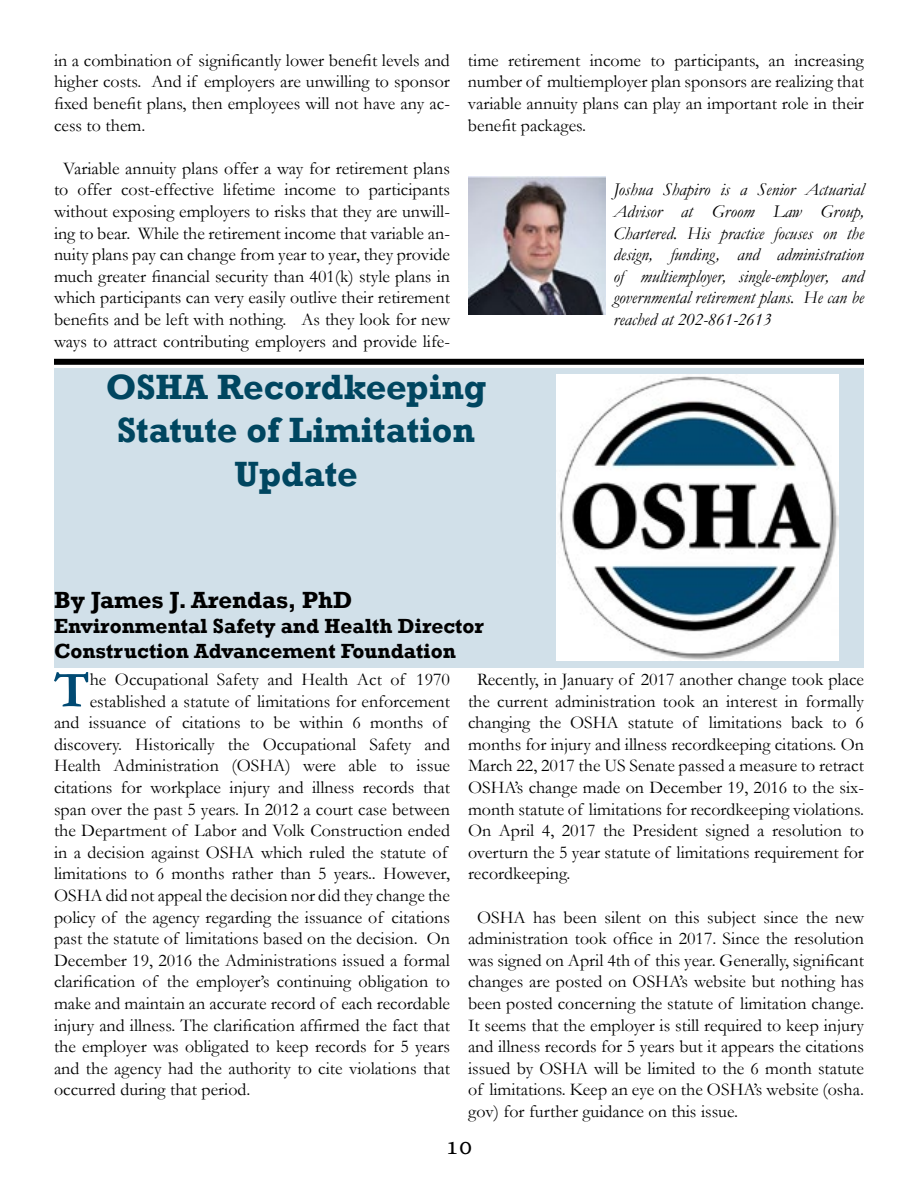
<style>
.page{position:relative;width:918px;height:1188px;background:#fff}
.page>*{position:absolute;margin:0;border:0;box-sizing:border-box;transform-origin:0 0}
.t1{font:700 52.05px "Garamond";color:#014a73}
.t2{font:700 36px/43.2px "Rockwell";color:#004660;text-align:center}
.t3{font:27px "Minion Pro";color:#000}
.t4{font:700 24px "Rockwell";color:#000}
.t5{font:700 21px/25.2px "Rockwell";color:#000}
.t6{font:18px/21.6px "Garamond";color:#000;text-align:justify}
.t7{font:italic 18px/21.6px "Garamond";color:#000;text-align:justify}
</style>
<div class="page">
<div style="left:54px;top:368px;width:810px;height:300px;background:#d1e0e9"></div>
<img style="left:468px;top:176px;width:138px;height:138px">
<div style="left:54px;top:359px;width:810px;height:6px;background:#000"></div>
<img style="left:556px;top:374px;width:283px;height:287px">
<p class="t6" style="left:54px;top:49px;width:398px">in a combination of significantly lower benefit levels and higher costs. And if employers are unwilling to sponsor fixed benefit plans, then employees will not have any ac&shy;cess to them.</p>
<p class="t6" style="left:54px;top:157px;width:398px;text-align:center">Variable annuity plans offer a way for retirement plans to offer cost-effective lifetime income to participants without exposing employers to risks that they are unwill&shy;ing to bear. While the retirement income that variable an&shy;nuity plans pay can change from year to year, they provide much greater financial security than 401(k) style plans in which participants can very easily outlive their retirement benefits and be left with nothing. As they look for new ways to attract contributing employers and provide life-</p>
<p class="t6" style="left:468px;top:49px;width:398px">time retirement income to participants, an increasing number of multiemployer plan sponsors are realizing that variable annuity plans can play an important role in their benefit packages.</p>
<p class="t7" style="left:613px;top:178px;width:252px">Joshua Shapiro is a Senior Actuarial Advisor at Groom Law Group, Chartered. His practice focuses on the design, funding, and administration of multiemployer, single-employer, and governmental retirement plans. He can be reached at 202-861-2613</p>
<h2 class="t2" style="left:106px;top:366px;width:382px">OSHA Recordkeeping<br>Statute of Limitation<br>Update</h2>
<h3 class="t4" style="left:54px;top:585px;width:300px">By James J. Arendas, PhD</h3>
<p class="t5" style="left:54px;top:614px;width:431px">Environmental Safety and Health Director<br>Construction Advancement Foundation</p>
<h1 class="t1" style="left:54px;top:655px;width:37px">T</h1>
<p class="t6" style="left:90px;top:668px;width:362px">he Occupational Safety and Health Act of 1970</p>
<p class="t6" style="left:468px;top:668px;width:398px;text-indent:9px">Recently, in January of 2017 another change took place the current administration took an interest in formally changing the OSHA statute of limitations back to 6 months for injury and illness recordkeeping citations. On March 22, 2017 the US Senate passed a measure to retract OSHA’s change made on December 19, 2016 to the six&shy;month statute of limitations for recordkeeping violations.<br>On April 4, 2017 the President signed a resolution to overturn the 5 year statute of limitations requirement for recordkeeping.</p>
<p class="t6" style="left:468px;top:906px;width:398px;text-indent:9px">OSHA has been silent on this subject since the new administration took office in 2017. Since the resolution was signed on April 4th of this year. Generally, significant changes are posted on OSHA’s website but nothing has been posted concerning the statute of limitation change.<br>It seems that the employer is still required to keep injury and illness records for 5 years but it appears the citations issued by OSHA will be limited to the 6 month statute of limitations. Keep an eye on the OSHA’s website (osha. gov) for further guidance on this issue.</p>
<p class="t6" style="left:90px;top:690px;width:362px">established a statute of limitations for enforcement</p>
<p class="t6" style="left:54px;top:711px;width:395px">and issuance of citations to be within 6 months of</p>
<p class="t6" style="left:54px;top:733px;width:398px">discovery. Historically the Occupational Safety and</p>
<p class="t6" style="left:54px;top:754px;width:398px">Health Administration (OSHA) were able to issue</p>
<p class="t6" style="left:54px;top:776px;width:398px">citations for workplace injury and illness records that</p>
<p class="t6" style="left:54px;top:798px;width:398px">span over the past 5 years. In 2012 a court case between</p>
<p class="t6" style="left:54px;top:819px;width:398px">the Department of Labor and Volk Construction ended</p>
<p class="t6" style="left:54px;top:841px;width:395px">in a decision against OSHA which ruled the statute of</p>
<p class="t6" style="left:54px;top:862px;width:398px">limitations to 6 months rather than 5 years.. However,</p>
<p class="t6" style="left:54px;top:884px;width:398px">OSHA did not appeal the decision nor did they change the</p>
<p class="t6" style="left:54px;top:906px;width:398px">policy of the agency regarding the issuance of citations</p>
<p class="t6" style="left:54px;top:927px;width:397px">past the statute of limitations based on the decision. On</p>
<p class="t6" style="left:54px;top:949px;width:397px">December 19, 2016 the Administrations issued a formal</p>
<p class="t6" style="left:54px;top:970px;width:398px">clarification of the employer’s continuing obligation to</p>
<p class="t6" style="left:54px;top:992px;width:398px">make and maintain an accurate record of each recordable</p>
<p class="t6" style="left:54px;top:1014px;width:398px">injury and illness. The clarification affirmed the fact that</p>
<p class="t6" style="left:54px;top:1035px;width:398px">the employer was obligated to keep records for 5 years</p>
<p class="t6" style="left:54px;top:1057px;width:398px">and the agency had the authority to cite violations that</p>
<p class="t6" style="left:54px;top:1078px;width:198px">occurred during that period.</p>
<h3 class="t3" style="left:446px;top:1127px;width:28px">10</h3>
</div>
